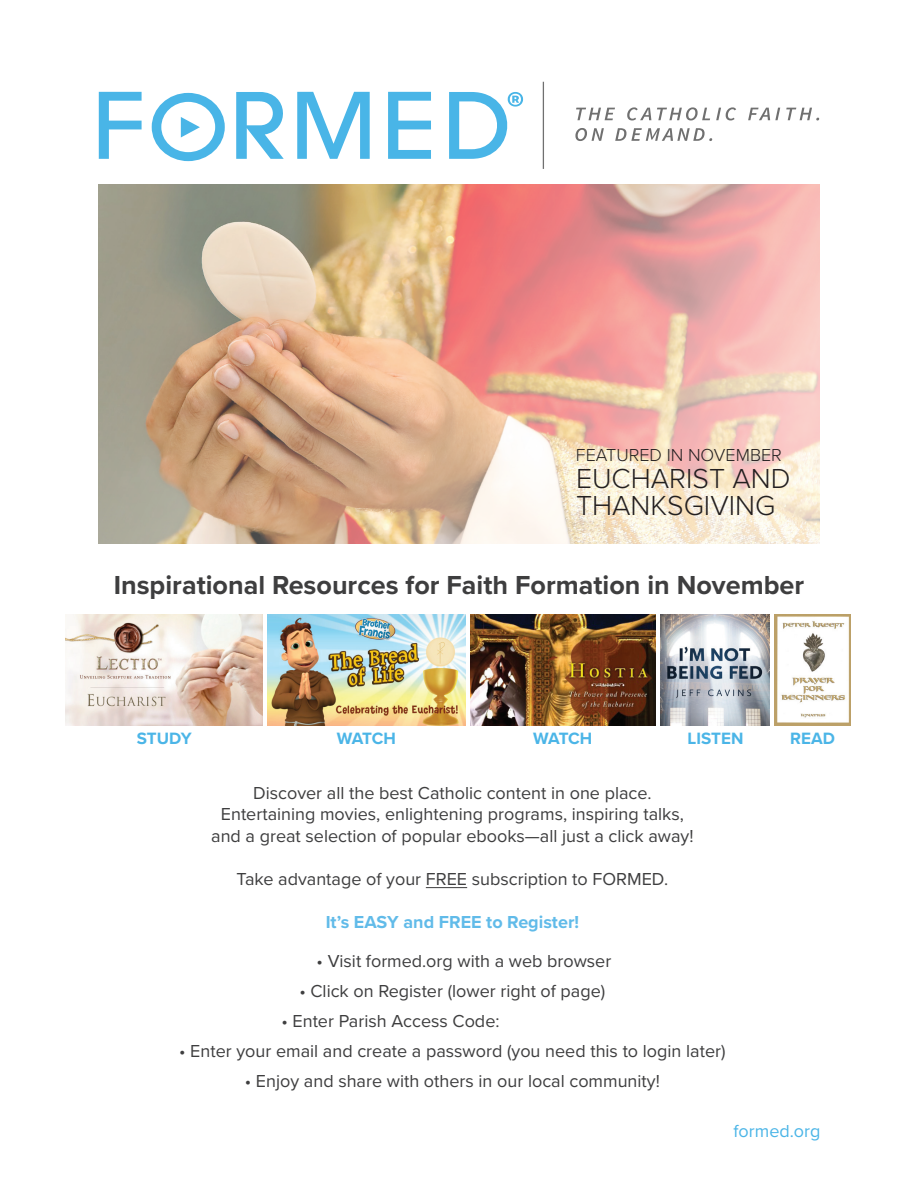
<style>
.page{position:relative;width:918px;height:1188px;background:#fff}
.page>*{position:absolute;margin:0;border:0;box-sizing:border-box;transform-origin:0 0}
.t1{font:300 28.5px/27px "Proxima Nova";color:#231f20}
.t2{font:700 27px "Proxima Nova";color:#3e3e3f}
.t3{font:18px/21.6px "Proxima Nova";color:#3e3e3f;text-align:center}
.t4{font:700 18px "Proxima Nova";color:#61bbe9}
.t5{font:300 18px "Proxima Nova";color:#231f20}
.t6{font:18px "Proxima Nova";color:#4bb5e7}
.t7{font:700 16.95px "Proxima Nova";color:#4bb5e7}
</style>
<div class="page">
<svg style="left:99px;top:92px;width:43px;height:67px"></svg>
<svg style="left:388px;top:92px;width:43px;height:67px"></svg>
<svg style="left:236px;top:92px;width:48px;height:67px"></svg>
<svg style="left:297px;top:92px;width:73px;height:67px"></svg>
<svg style="left:576px;top:108px;width:39px;height:12px"></svg>
<svg style="left:627px;top:107px;width:24px;height:13px"></svg>
<svg style="left:657px;top:107px;width:53px;height:13px"></svg>
<svg style="left:716px;top:107px;width:20px;height:13px"></svg>
<svg style="left:748px;top:108px;width:32px;height:12px"></svg>
<svg style="left:786px;top:108px;width:33px;height:12px"></svg>
<svg style="left:575px;top:128px;width:29px;height:13px"></svg>
<svg style="left:152px;top:93px;width:73px;height:68px"></svg>
<hr style="left:543px;top:82px;width:1px;height:87px;background:#707070">
<svg style="left:615px;top:128px;width:97px;height:13px"></svg>
<svg style="left:449px;top:92px;width:74px;height:67px"></svg>
<img style="left:66px;top:615px;width:197px;height:111px">
<img style="left:268px;top:615px;width:197px;height:111px">
<img style="left:661px;top:615px;width:109px;height:111px">
<img style="left:774px;top:615px;width:77px;height:111px">
<img style="left:98px;top:184px;width:722px;height:360px">
<hr style="left:426px;top:887px;width:41px;height:1px;background:#3e3e3f">
<img style="left:470px;top:615px;width:186px;height:111px">
<p class="t5" style="left:576px;top:444px;width:207px">FEATURED IN NOVEMBER</p>
<h1 class="t1" style="left:576px;top:465px;width:216px">EUCHARIST AND<br>THANKSGIVING</h1>
<h2 class="t2" style="left:114px;top:569px;width:692px">Inspirational Resources for Faith Formation in November</h2>
<p class="t7" style="left:137px;top:728px;width:56px">STUDY</p>
<p class="t7" style="left:337px;top:728px;width:61px">WATCH</p>
<p class="t7" style="left:688px;top:728px;width:57px">LISTEN</p>
<p class="t7" style="left:790px;top:728px;width:46px">READ</p>
<p class="t7" style="left:533px;top:728px;width:61px">WATCH</p>
<p class="t3" style="left:211px;top:782px;width:484px">Discover all the best Catholic content in one place.<br>Entertaining movies, enlightening programs, inspiring talks, and a great selection of popular ebooks—all just a click away!</p>
<p class="t3" style="left:237px;top:869px;width:433px">Take advantage of your FREE subscription to FORMED.</p>
<p class="t4" style="left:326px;top:912px;width:255px">It’s EASY and FREE to Register!</p>
<p class="t3" style="left:317px;top:950px;width:296px">• Visit formed.org with a web browser</p>
<p class="t3" style="left:299px;top:980px;width:308px">• Click on Register (lower right of page)</p>
<p class="t3" style="left:281px;top:1010px;width:220px">• Enter Parish Access Code:</p>
<p class="t3" style="left:179px;top:1040px;width:548px">• Enter your email and create a password (you need this to login later)</p>
<p class="t3" style="left:245px;top:1070px;width:416px">• Enjoy and share with others in our local community!</p>
<p class="t6" style="left:734px;top:1120px;width:88px">formed.org</p>
</div>
